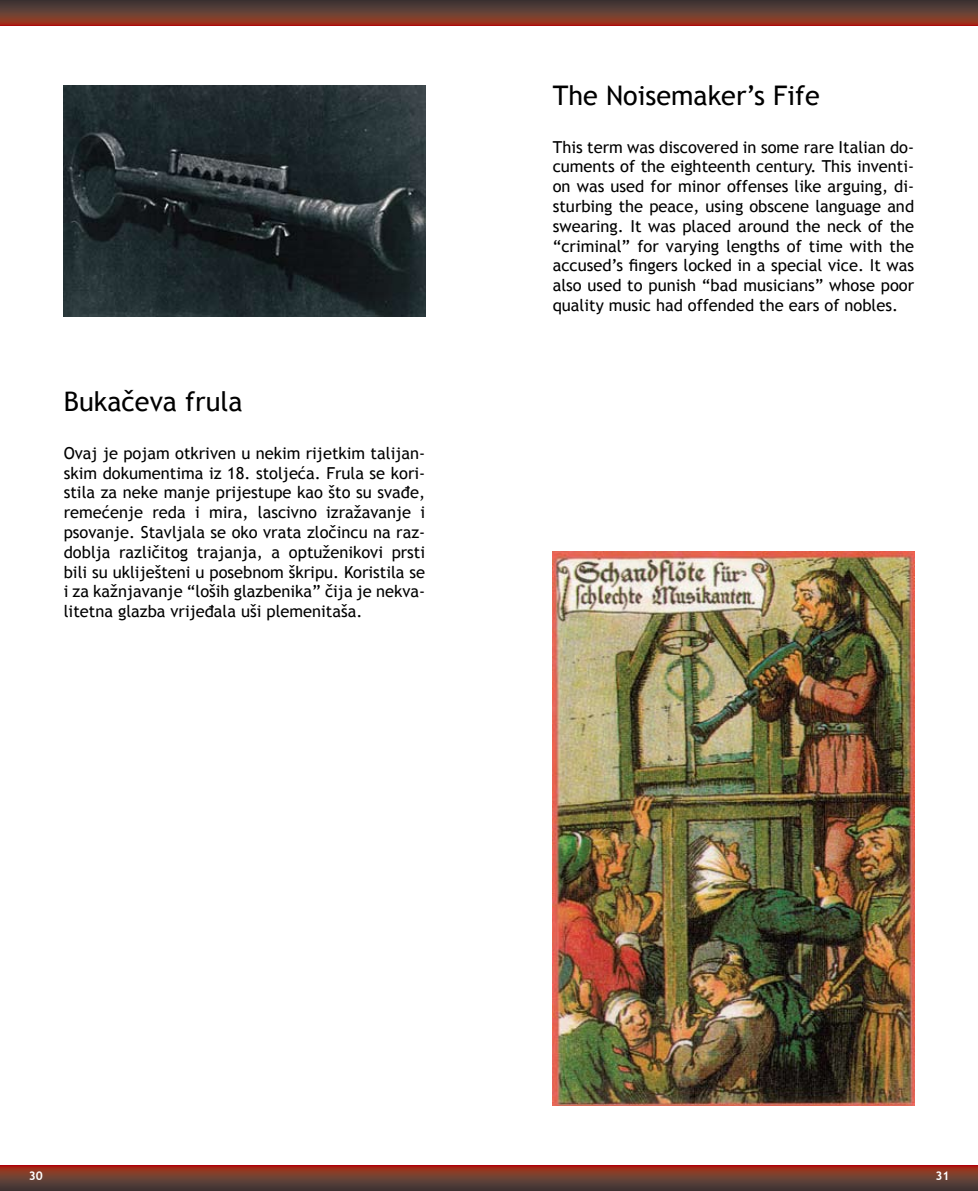
<style>
.page{position:relative;width:978px;height:1191px;background:#fff}
.page>*{position:absolute;margin:0;border:0;box-sizing:border-box;transform-origin:0 0}
.t1{font:27px "Trebuchet MS";color:#000}
.t2{font:16.5px/19.8px "Trebuchet MS";color:#000;text-align:justify}
.t3{font:700 12px "Trebuchet MS";color:#fff}
</style>
<div class="page">
<img style="left:553px;top:551px;width:361px;height:555px">
<img style="left:64px;top:85px;width:361px;height:232px">
<svg style="left:489px;top:0;width:489px;height:26px;background:#6c372d"></svg>
<svg style="left:0;top:0;width:489px;height:26px;background:#6c372d"></svg>
<svg style="left:0;top:1165px;width:489px;height:26px;background:#6f362c"></svg>
<svg style="left:489px;top:1165px;width:489px;height:26px;background:#6f362c"></svg>
<h1 class="t1" style="left:64px;top:386px;width:180px">Bukačeva frula</h1>
<p class="t2" style="left:64px;top:443px;width:363px">Ovaj je pojam otkriven u nekim rijetkim talijan&shy;skim dokumentima iz 18. stoljeća. Frula se kori&shy;stila za neke manje prijestupe kao što su svađe, remećenje reda i mira, lascivno izražavanje i psovanje. Stavljala se oko vrata zločincu na raz&shy;doblja različitog trajanja, a optuženikovi prsti bili su ukliješteni u posebnom škripu. Koristila se i za kažnjavanje “loših glazbenika” čija je nekva&shy;litetna glazba vrijeđala uši plemenitaša.</p>
<h1 class="t1" style="left:553px;top:79px;width:269px">The Noisemaker’s Fife</h1>
<p class="t2" style="left:553px;top:137px;width:363px">This term was discovered in some rare Italian do&shy;cuments of the eighteenth century. This inventi&shy;on was used for minor offenses like arguing, di&shy;sturbing the peace, using obscene language and swearing. It was placed around the neck of the “criminal” for varying lengths of time with the accused’s fingers locked in a special vice. It was also used to punish “bad musicians” whose poor quality music had offended the ears of nobles.</p>
<p class="t3" style="left:29px;top:1168px;width:16px">30</p>
<p class="t3" style="left:936px;top:1168px;width:16px">31</p>
</div>
